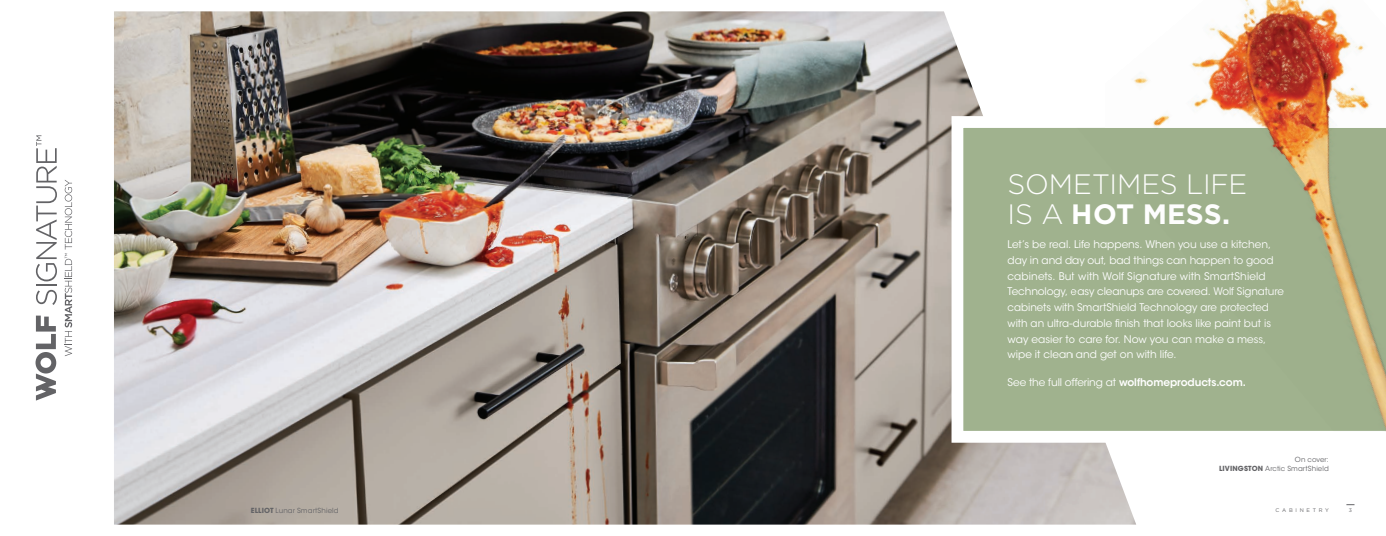
<style>
.page{position:relative;width:1386px;height:536px;background:#fff}
.page>*{position:absolute;margin:0;border:0;box-sizing:border-box;transform-origin:0 0}
.t1{font:300 28px/30.6px "Gotham";letter-spacing:-.005em;color:#fff}
.t2{font:10.5px/15.8px "ITC Avant Garde Std";color:#fff}
.t3{font:600 10.5px "ITC Avant Garde Std";letter-spacing:-.01em;color:#fff}
.t4{font:7px/8.8px "ITC Avant Garde Std";letter-spacing:.015em;color:#636366;text-align:right}
.t5{font:5.25px "Gotham";letter-spacing:.51em;color:#636366}
.s1{font-weight:700}
.s2{font-weight:400}
</style>
<div class="page">
<img style="left:114px;top:11px;width:1022px;height:513px">
<svg style="left:946px;top:110px;width:440px;height:338px"></svg>
<svg style="left:65px;top:180px;width:7px;height:176px"></svg>
<svg style="left:36px;top:290px;width:21px;height:15px"></svg>
<hr style="left:36px;top:284px;width:21px;height:2px;background:#636366">
<svg style="left:36px;top:135px;width:21px;height:146px"></svg>
<svg style="left:36px;top:315px;width:20px;height:85px"></svg>
<img style="left:1077px;top:128px;width:309px;height:303px">
<img style="left:1105px;top:0;width:281px;height:128px">
<p class="t4" style="left:251px;top:506px;width:89px"><span class="s1">ELLIOT</span> Lunar SmartShield</p>
<h1 class="t1" style="left:1008px;top:168px;width:241px">SOMETIMES LIFE<br>IS A <span class="s1">HOT MESS.</span></h1>
<p class="t2" style="left:1008px;top:236px;width:278px">Let’s be real. Life happens. When you use a kitchen, day in and day out, bad things can happen to good cabinets. But with Wolf Signature with SmartShield Technology, easy cleanups are covered. Wolf Signature cabinets with SmartShield Technology are protected with an ultra-durable finish that looks like paint but is way easier to care for. Now you can make a mess, wipe it clean and get on with life.</p>
<p class="t3" style="left:1008px;top:375px;width:240px"><span class="s2">See the full offering at</span> wolfhomeproducts.com.</p>
<p class="t4" style="left:1219px;top:455px;width:111px">On cover:<br><span class="s1">LIVINGSTON</span> Arctic SmartShield</p>
<p class="t5" style="left:1276px;top:506px;width:55px">CABINETRY</p>
<p class="t5" style="left:1349px;top:506px;width:5px">3</p>
</div>
